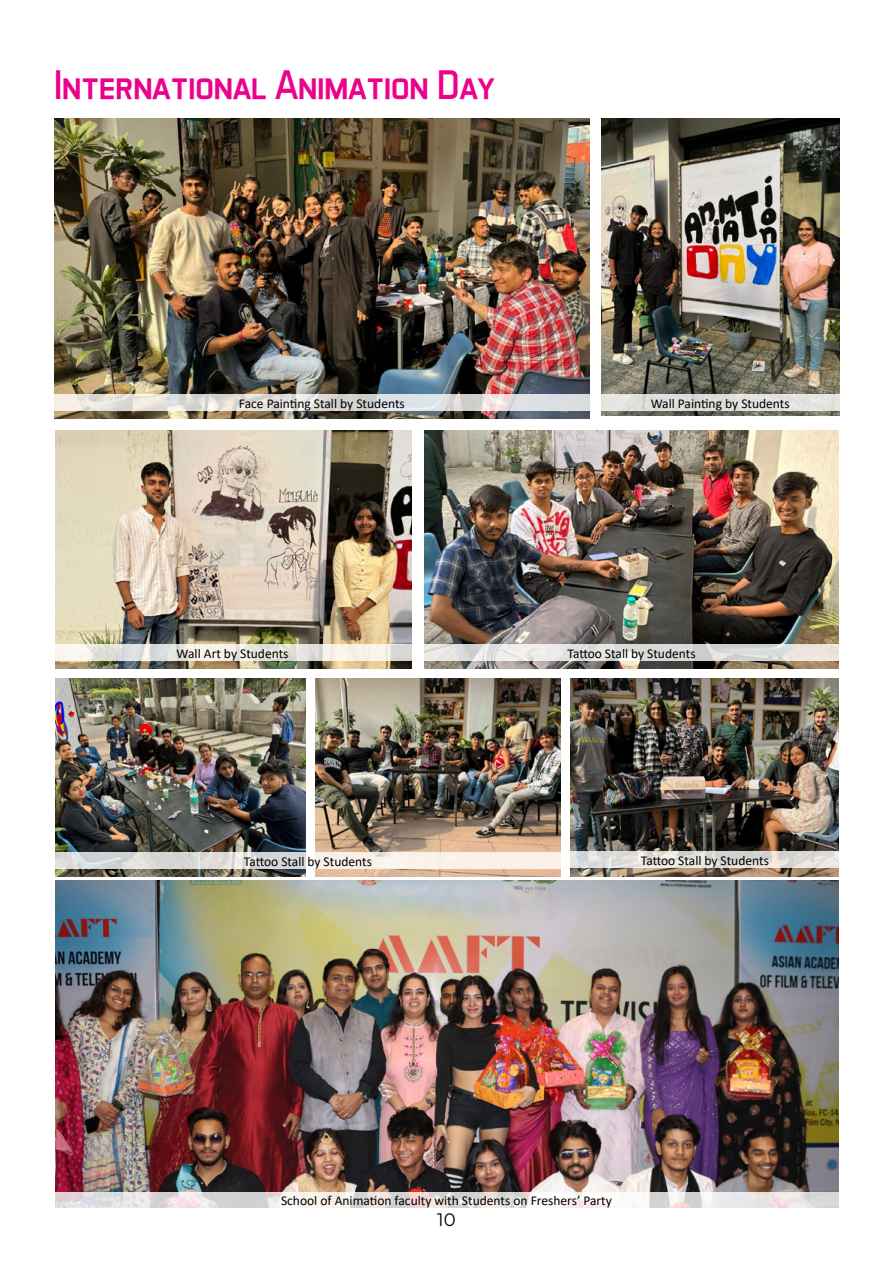
<style>
.page{position:relative;width:893px;height:1263px;background:#fff}
.page>*{position:absolute;margin:0;border:0;box-sizing:border-box;transform-origin:0 0}
.t1{font:42px "Aero Matics Display";color:#ec008c}
.t2{font:18px "Montserrat";color:#000}
.t3{font:13.5px "Calibri";color:#000}
</style>
<div class="page">
<img style="left:55px;top:678px;width:250px;height:198px">
<img style="left:316px;top:678px;width:245px;height:198px">
<img style="left:571px;top:678px;width:268px;height:198px">
<img style="left:55px;top:881px;width:784px;height:310px">
<img style="left:55px;top:431px;width:357px;height:237px">
<img style="left:424px;top:431px;width:415px;height:237px">
<img style="left:601px;top:118px;width:238px;height:298px">
<img style="left:54px;top:118px;width:536px;height:301px">
<svg style="left:55px;top:644px;width:357px;height:17px;background:#e9e8e1"></svg>
<svg style="left:424px;top:644px;width:415px;height:17px;background:#e0e0de"></svg>
<svg style="left:55px;top:1191px;width:784px;height:17px"></svg>
<svg style="left:54px;top:394px;width:536px;height:17px;background:#e0dedd"></svg>
<div style="left:601px;top:394px;width:238px;height:17px;background:#e0e0de"></div>
<svg style="left:55px;top:852px;width:506px;height:17px;background:#e9e5e1"></svg>
<svg style="left:571px;top:851px;width:268px;height:17px;background:#e0ddda"></svg>
<h1 class="t1" style="left:54px;top:59px;width:442px">International Animation Day</h1>
<p class="t3" style="left:239px;top:394px;width:167px">Face Painting Stall by Students</p>
<p class="t3" style="left:651px;top:394px;width:141px">Wall Painting by Students</p>
<p class="t3" style="left:177px;top:644px;width:113px">Wall Art by Students</p>
<p class="t3" style="left:567px;top:644px;width:130px">Tattoo Stall by Students</p>
<p class="t3" style="left:244px;top:852px;width:130px">Tattoo Stall by Students</p>
<p class="t3" style="left:641px;top:851px;width:130px">Tattoo Stall by Students</p>
<p class="t3" style="left:281px;top:1191px;width:332px">School of Animation faculty with Students on Freshers’ Party</p>
<h2 class="t2" style="left:437px;top:1208px;width:20px">10</h2>
</div>
